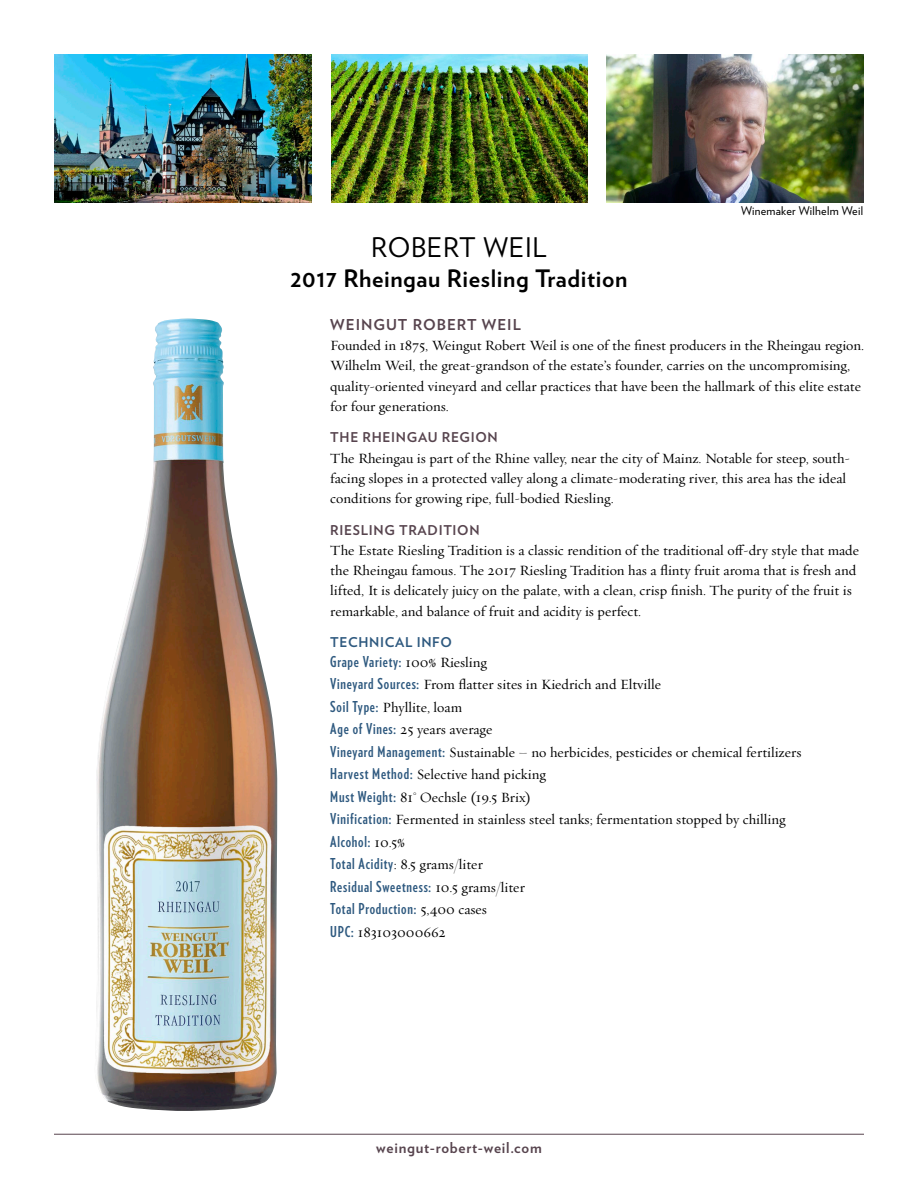
<style>
.page{position:relative;width:918px;height:1188px;background:#fff}
.page>*{position:absolute;margin:0;border:0;box-sizing:border-box;transform-origin:0 0}
.HD_1-V{font:27px "Verlag";letter-spacing:.025em;color:#000}
.HD_1A-V{font:700 24px "Verlag";letter-spacing:.025em;color:#000}
.Tech_Info_Bullets{font:700 15px "Verlag Compressed";letter-spacing:.05em;color:#2e597f}
.Hd2-V{font:700 15px "Verlag";letter-spacing:.05em;color:#57444e}
.Text-Requiem{font:14.25px/20.2px "Requiem Text";color:#000}
.Tech_Info_Bullets-2{font:14.25px "Requiem Text";color:#000}
.subhd_1{font:700 13.5px "Verlag";letter-spacing:.05em;color:#57444e}
.subhd_blue{font:700 13.5px "Verlag";letter-spacing:.05em;color:#2e597f}
.Captions{font:12px "Verlag";letter-spacing:.02em;color:#000}
.s1{font-family:"Requiem Text";font-weight:400;font-size:14.25px;color:#000}
.s2{font-family:"Verlag Compressed";font-weight:700;font-size:15px;color:#2e597f}
</style>
<div class="page">
<hr style="left:54px;top:1134px;width:810px;height:1px;background:#57444e">
<img style="left:54px;top:54px;width:258px;height:148px">
<img style="left:606px;top:54px;width:258px;height:148px">
<img style="left:332px;top:54px;width:256px;height:148px">
<img style="left:96px;top:319px;width:181px;height:792px">
<p class="HD_1-V" style="left:371px;top:227px;width:177px">ROBERT WEIL</p>
<p class="HD_1A-V" style="left:291px;top:260px;width:338px">2017 Rheingau Riesling Tradition</p>
<p class="Captions" style="left:741px;top:202px;width:123px">Winemaker Wilhelm Weil</p>
<p class="Hd2-V" style="left:330px;top:313px;width:192px">WEINGUT ROBERT WEIL</p>
<p class="Text-Requiem" style="left:330px;top:335px;width:535px">Founded in 1875, Weingut Robert Weil is one of the finest producers in the Rheingau region.<br>Wilhelm Weil, the great-grandson of the estate’s founder, carries on the uncompromising, quality-oriented vineyard and cellar practices that have been the hallmark of this elite estate for four generations.</p>
<p class="subhd_1" style="left:330px;top:427px;width:169px">THE RHEINGAU REGION</p>
<p class="Text-Requiem" style="left:330px;top:447px;width:521px">The Rheingau is part of the Rhine valley, near the city of Mainz. Notable for steep, south&shy;facing slopes in a protected valley along a climate-moderating river, this area has the ideal conditions for growing ripe, full-bodied Riesling.</p>
<p class="subhd_1" style="left:330px;top:519px;width:151px">RIESLING TRADITION</p>
<p class="Text-Requiem" style="left:330px;top:540px;width:530px">The Estate Riesling Tradition is a classic rendition of the traditional off-dry style that made the Rheingau famous. The 2017 Riesling Tradition has a flinty fruit aroma that is fresh and lifted, It is delicately juicy on the palate, with a clean, crisp finish. The purity of the fruit is remarkable, and balance of fruit and acidity is perfect.</p>
<p class="subhd_blue" style="left:330px;top:632px;width:123px">TECHNICAL INFO</p>
<p class="Tech_Info_Bullets" style="left:330px;top:651px;width:158px">Grape Variety: <span class="s1">100% Riesling</span></p>
<p class="Tech_Info_Bullets-2" style="left:330px;top:674px;width:332px"><span class="s2">Vineyard Sources:</span> From flatter sites in Kiedrich and Eltville</p>
<p class="Tech_Info_Bullets-2" style="left:330px;top:697px;width:133px"><span class="s2">Soil Type:</span> Phyllite, loam</p>
<p class="Tech_Info_Bullets-2" style="left:330px;top:719px;width:164px"><span class="s2">Age of Vines:</span> 25 years average</p>
<p class="Tech_Info_Bullets-2" style="left:330px;top:742px;width:473px"><span class="s2">Vineyard Management:</span> Sustainable – no herbicides, pesticides or chemical fertilizers</p>
<p class="Tech_Info_Bullets-2" style="left:330px;top:764px;width:217px"><span class="s2">Harvest Method:</span> Selective hand picking</p>
<p class="Tech_Info_Bullets-2" style="left:330px;top:787px;width:202px"><span class="s2">Must Weight:</span> 81° Oechsle (19.5 Brix)</p>
<p class="Tech_Info_Bullets-2" style="left:330px;top:809px;width:457px"><span class="s2">Vinification:</span> Fermented in stainless steel tanks; fermentation stopped by chilling</p>
<p class="Tech_Info_Bullets" style="left:330px;top:831px;width:76px">Alcohol: <span class="s1">10.5%</span></p>
<p class="Tech_Info_Bullets-2" style="left:330px;top:854px;width:154px"><span class="s2">Total Acidity</span>: 8.5 grams/liter</p>
<p class="Tech_Info_Bullets" style="left:330px;top:876px;width:196px">Residual Sweetness: <span class="s1">10.5 grams/liter</span></p>
<p class="Tech_Info_Bullets" style="left:330px;top:898px;width:158px">Total Production: <span class="s1">5,400 cases</span></p>
<p class="Tech_Info_Bullets-2" style="left:330px;top:922px;width:117px"><span class="s2">UPC:</span> 183103000662</p>
<p class="Hd2-V" style="left:376px;top:1135px;width:167px">weingut-robert-weil.com</p>
</div>
